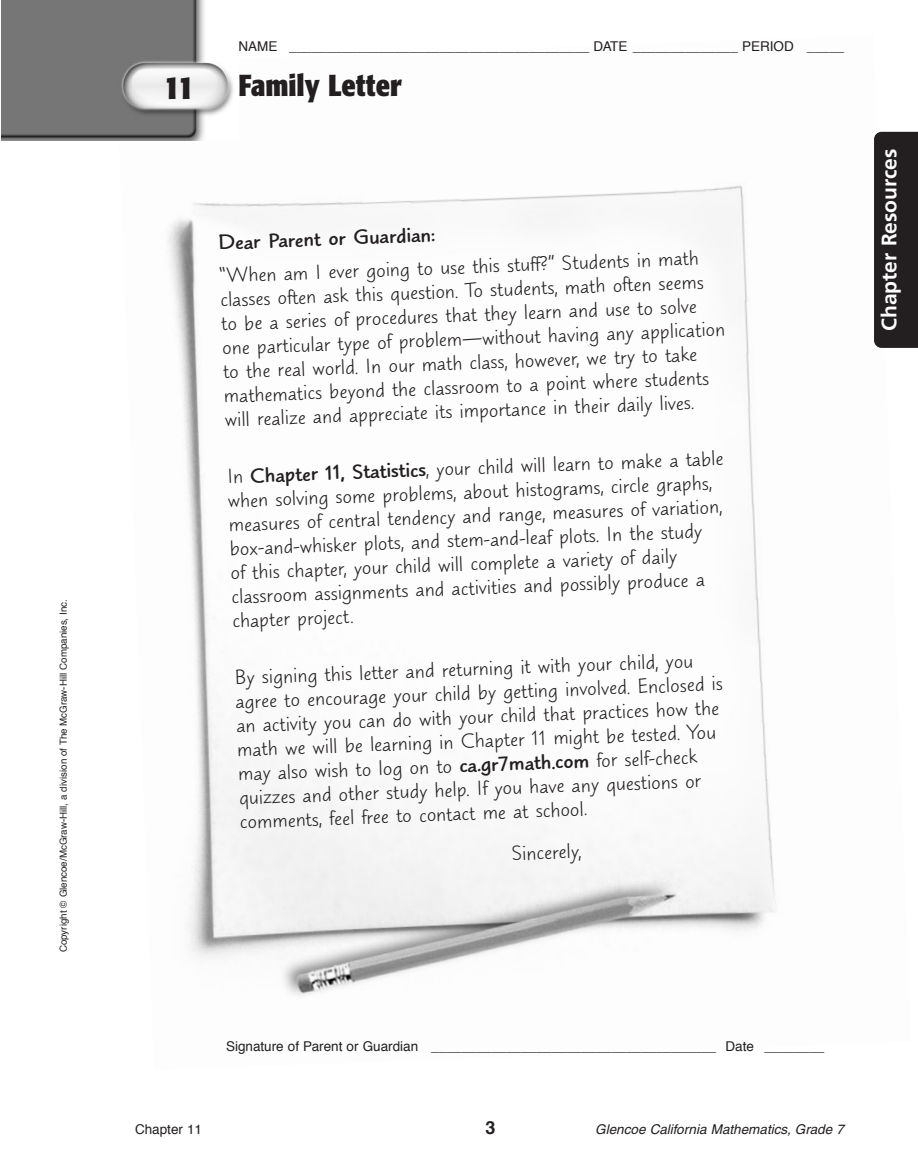
<style>
.page{position:relative;width:918px;height:1175px;background:#fff}
.page>*{position:absolute;margin:0;border:0;box-sizing:border-box;transform-origin:0 0}
.t1{font:700 condensed 33px "Formata";color:#231f20}
.t2{font:700 condensed 30px "Formata";color:#231f20}
.t3{font:21px/24px "Blueprint";color:#231f20}
.t4{font:700 21px "Blueprint";color:#231f20}
.t5{font:700 21px "Frutiger";color:#fff}
.t6{font:700 18px "Helvetica";color:#231f20}
.t7{font:13.5px "Helvetica";color:#231f20}
.t8{font:italic 13.5px "Helvetica";color:#231f20}
.t9{font:9.75px "Helvetica";color:#231f20}
.s1{font-weight:700}
</style>
<div class="page">
<img style="left:116px;top:131px;width:795px;height:865px">
<img style="left:1px;top:0;width:237px;height:140px">
<div style="left:874px;top:132px;width:44px;height:216px;background:#231f20"></div>
<p class="t9" style="left:59px;top:952px;width:354px;rotate:-90deg">Copyright © Glencoe/McGraw-Hill, a division of The McGraw-Hill Companies, Inc.</p>
<h1 class="t1" style="left:164px;top:73px;width:32px">11</h1>
<p class="t7" style="left:238px;top:41px;width:607px">NAME ________________________________________ DATE ______________ PERIOD _____</p>
<h2 class="t2" style="left:238px;top:73px;width:165px">Family Letter</h2>
<p class="t4" style="left:218px;top:234px;width:218px;rotate:-2deg">Dear Parent or Guardian:</p>
<p class="t3" style="left:219px;top:265px;width:505px;rotate:-2deg">“When am I ever going to use this stuff?” Students in math classes often ask this question. To students, math often seems to be a series of procedures that they learn and use to solve one particular type of problem—without having any application to the real world. In our math class, however, we try to take mathematics beyond the classroom to a point where students will realize and appreciate its importance in their daily lives.</p>
<p class="t3" style="left:227px;top:466px;width:498px;rotate:-2deg">In <span class="s1">Chapter 11, Statistics</span>, your child will learn to make a table when solving some problems, about histograms, circle graphs, measures of central tendency and range, measures of variation, box-and-whisker plots, and stem-and-leaf plots. In the study<br>of this chapter, your child will complete a variety of daily classroom assignments and activities and possibly produce a chapter project.</p>
<p class="t3" style="left:234px;top:667px;width:489px;rotate:-2deg">By signing this letter and returning it with your child, you agree to encourage your child by getting involved. Enclosed is an activity you can do with your child that practices how the math we will be learning in Chapter 11 might be tested. You may also wish to log on to <span class="s1">ca.gr7math.com</span> for self-check quizzes and other study help. If you have any questions or comments, feel free to contact me at school.</p>
<p class="t3" style="left:511px;top:843px;width:71px;rotate:-2deg">Sincerely,</p>
<p class="t5" style="left:881px;top:331px;width:184px;rotate:-90deg">Chapter Resources</p>
<p class="t7" style="left:226px;top:1040px;width:600px">Signature of Parent or Guardian ______________________________________ Date ________</p>
<p class="t7" style="left:135px;top:1123px;width:69px">Chapter 11</p>
<p class="t6" style="left:485px;top:1120px;width:12px">3</p>
<p class="t8" style="left:595px;top:1124px;width:250px">Glencoe California Mathematics, Grade 7</p>
</div>
